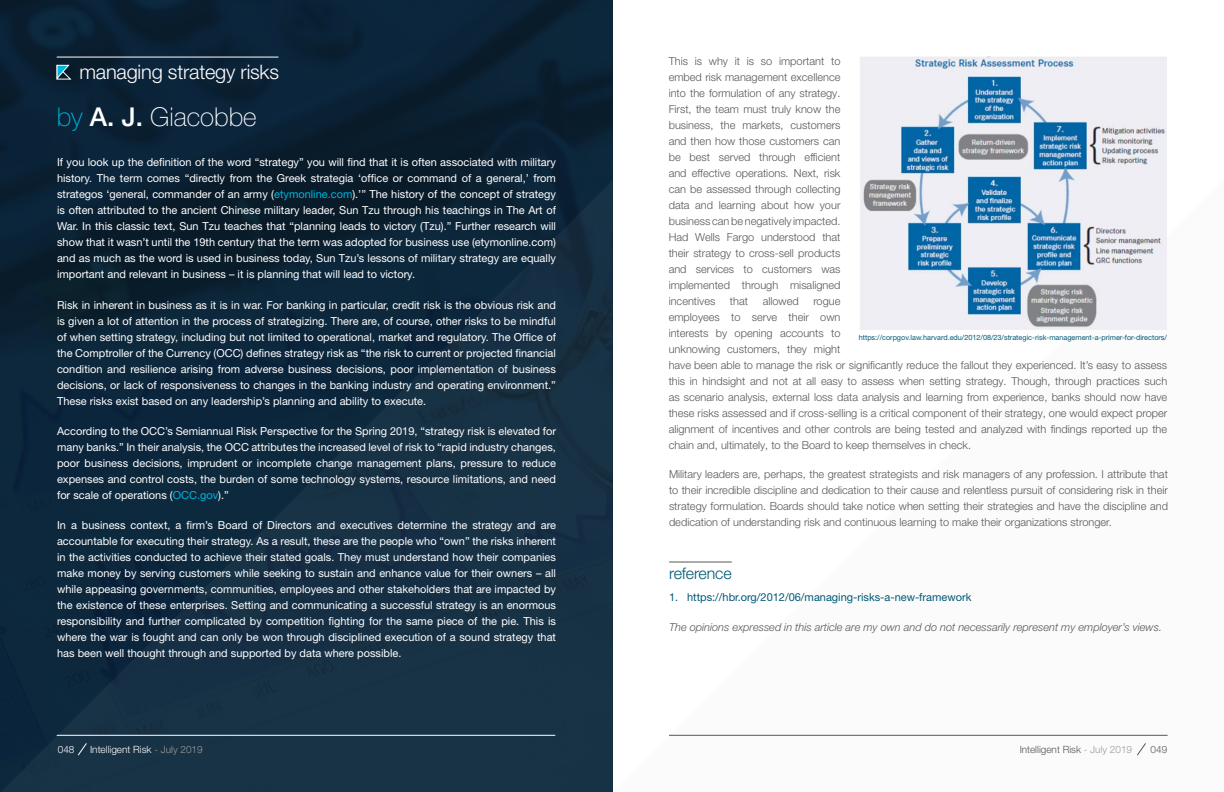
<style>
.page{position:relative;width:1224px;height:792px;background:#fff}
.page>*{position:absolute;margin:0;border:0;box-sizing:border-box;transform-origin:0 0}
.t1{font:100 26px "Helvetica Neue LT Pro";color:#fff}
.t2{font:300 20px "Helvetica Neue LT Pro";letter-spacing:-.01em;color:#fff}
.t3{font:300 16px "Helvetica Neue LT Pro";letter-spacing:-.01em;color:#005977}
.t4{font:11px/16px "Helvetica Neue LT Pro";color:#fff;text-align:justify}
.t5{font:300 11px/16px "Helvetica Neue LT Pro";color:#575756;text-align:justify}
.t6{font:italic 300 11px "Helvetica Neue LT Pro";color:#575756}
.t7{font:11px "Helvetica Neue LT Pro";color:#005977}
.t8{font:300 10px "Helvetica Neue LT Pro";color:#fff}
.t9{font:300 10px "Helvetica Neue LT Pro";color:#575756}
.t10{font:7.3px "Helvetica Neue LT Pro";color:#005977}
.s1{color:#00b5dd}
.s2{font-weight:500}
.s3{color:#9d9d9c}
</style>
<div class="page">
<div style="left:0;top:0;width:613px;height:792px;background:linear-gradient(to right,#0b2337,#0a2132)"></div>
<svg style="left:0;top:180px;width:613px;height:612px;background:#112a3e"></svg>
<hr style="left:57px;top:735px;width:498px;height:1px;background:#fff">
<svg style="left:56px;top:64px;width:16px;height:16px"></svg>
<hr style="left:57px;top:57px;width:221px;height:1px;background:#fff">
<svg style="left:77px;top:743px;width:10px;height:13px"></svg>
<img style="left:860px;top:57px;width:307px;height:272px">
<hr style="left:669px;top:562px;width:63px;height:1px;background:#575756">
<hr style="left:669px;top:735px;width:499px;height:1px;background:#575756">
<svg style="left:1137px;top:743px;width:9px;height:13px"></svg>
<h2 class="t2" style="left:79px;top:60px;width:201px">managing strategy risks</h2>
<h1 class="t1" style="left:57px;top:102px;width:201px"><span class="s1">by</span> <span class="s2">A. J.</span> Giacobbe</h1>
<p class="t4" style="left:57px;top:154px;width:500px">If you look up the definition of the word “strategy” you will find that it is often associated with military history. The term comes “directly from the Greek strategia ‘office or command of a general,’ from strategos ‘general, commander of an army (<span class="s1">etymonline.com</span>).’” The history of the concept of strategy is often attributed to the ancient Chinese military leader, Sun Tzu through his teachings in The Art of War. In this classic text, Sun Tzu teaches that “planning leads to victory (Tzu).” Further research will show that it wasn’t until the 19th century that the term was adopted for business use (etymonline.com) and as much as the word is used in business today, Sun Tzu’s lessons of military strategy are equally important and relevant in business – it is planning that will lead to victory.</p>
<p class="t4" style="left:57px;top:296px;width:500px">Risk in inherent in business as it is in war. For banking in particular, credit risk is the obvious risk and is given a lot of attention in the process of strategizing. There are, of course, other risks to be mindful of when setting strategy, including but not limited to operational, market and regulatory. The Office of the Comptroller of the Currency (OCC) defines strategy risk as “the risk to current or projected financial condition and resilience arising from adverse business decisions, poor implementation of business decisions, or lack of responsiveness to changes in the banking industry and operating environment.” These risks exist based on any leadership’s planning and ability to execute.</p>
<p class="t4" style="left:57px;top:423px;width:500px">According to the OCC’s Semiannual Risk Perspective for the Spring 2019, “strategy risk is elevated for many banks.” In their analysis, the OCC attributes the increased level of risk to “rapid industry changes, poor business decisions, imprudent or incomplete change management plans, pressure to reduce expenses and control costs, the burden of some technology systems, resource limitations, and need for scale of operations (<span class="s1">OCC.gov</span>).”</p>
<p class="t4" style="left:57px;top:517px;width:500px">In a business context, a firm’s Board of Directors and executives determine the strategy and are accountable for executing their strategy. As a result, these are the people who “own” the risks inherent in the activities conducted to achieve their stated goals. They must understand how their companies make money by serving customers while seeking to sustain and enhance value for their owners – all while appeasing governments, communities, employees and other stakeholders that are impacted by the existence of these enterprises. Setting and communicating a successful strategy is an enormous responsibility and further complicated by competition fighting for the same piece of the pie. This is where the war is fought and can only be won through disciplined execution of a sound strategy that has been well thought through and supported by data where possible.</p>
<p class="t8" style="left:58px;top:743px;width:18px">048</p>
<p class="t8" style="left:90px;top:743px;width:114px">Intelligent Risk <span class="s3">- July 2019</span></p>
<p class="t5" style="left:669px;top:52px;width:173px">This is why it is so important to embed risk management excellence into the formulation of any strategy.<br>First, the team must truly know the business, the markets, customers and then how those customers can be best served through efficient and effective operations. Next, risk can be assessed through collecting data and learning about how your business can be negatively impacted.<br>Had Wells Fargo understood that their strategy to cross-sell products and services to customers was implemented through misaligned incentives</p>
<p class="t5" style="left:730px;top:292px;width:20px">that</p>
<p class="t5" style="left:763px;top:292px;width:38px">allowed</p>
<p class="t5" style="left:669px;top:292px;width:500px;text-align:left;text-indent:145px">rogue<br>employees to serve their own<br>interests by opening accounts to<br>unknowing customers, they might<br>have been able to manage the risk or significantly reduce the fallout they experienced. It’s easy to assess this in hindsight and not at all easy to assess when setting strategy. Though, through practices such as scenario analysis, external loss data analysis and learning from experience, banks should now have these risks assessed and if cross-selling is a critical component of their strategy, one would expect proper alignment of incentives and other controls are being tested and analyzed with findings reported up the chain and, ultimately, to the Board to keep themselves in check.</p>
<p class="t10" style="left:859px;top:333px;width:310px">https://corpgov.law.harvard.edu/2012/08/23/strategic-risk-management-a-primer-for-directors/</p>
<p class="t5" style="left:669px;top:466px;width:500px">Military leaders are, perhaps, the greatest strategists and risk managers of any profession. I attribute that to their incredible discipline and dedication to their cause and relentless pursuit of considering risk in their strategy formulation. Boards should take notice when setting their strategies and have the discipline and dedication of understanding risk and continuous learning to make their organizations stronger.</p>
<h3 class="t3" style="left:669px;top:564px;width:64px">reference</h3>
<p class="t7" style="left:669px;top:591px;width:304px">1. https://hbr.org/2012/06/managing-risks-a-new-framework</p>
<p class="t6" style="left:669px;top:620px;width:495px">The opinions expressed in this article are my own and do not necessarily represent my employer’s views.</p>
<p class="t9" style="left:1020px;top:743px;width:114px">Intelligent Risk <span class="s3">- July 2019</span></p>
<p class="t9" style="left:1151px;top:743px;width:18px">049</p>
</div>
